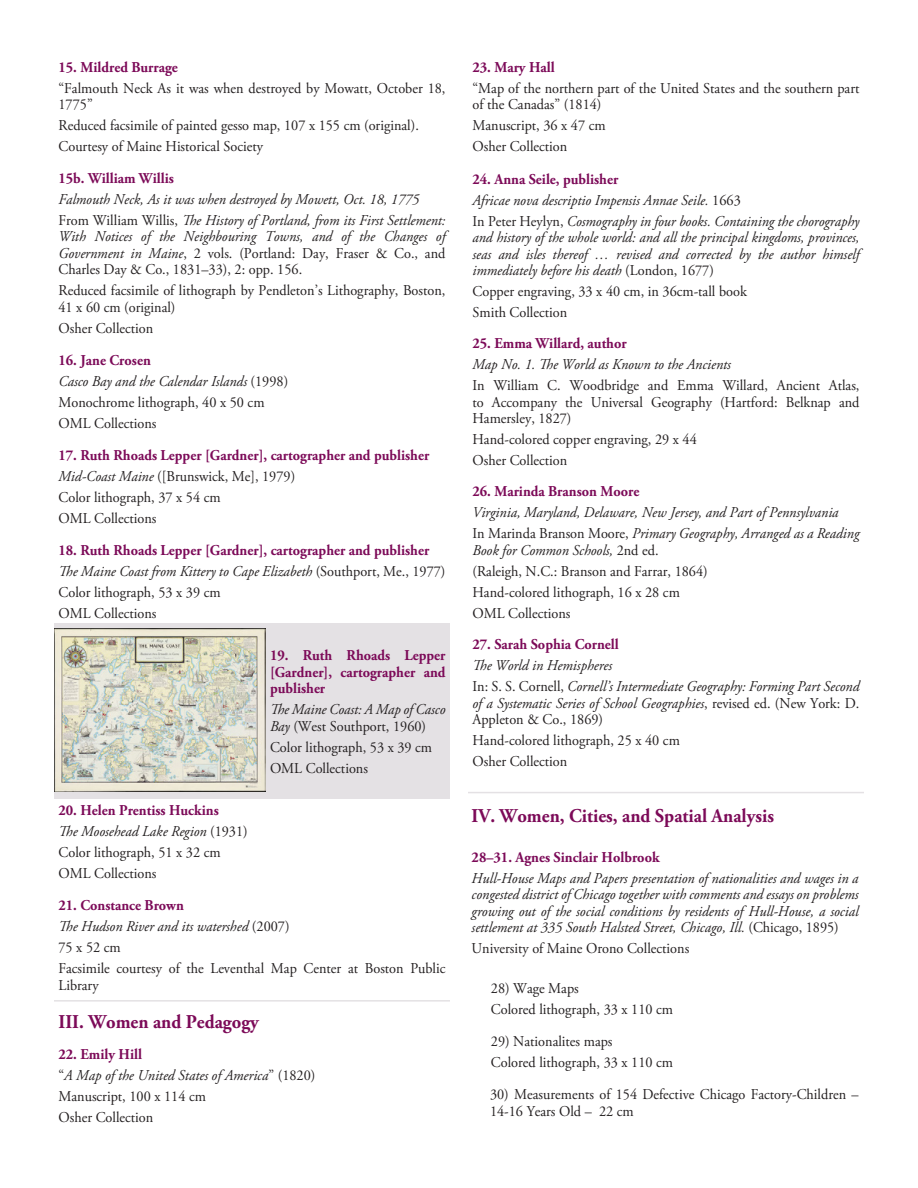
<style>
.page{position:relative;width:918px;height:1188px;background:#fff}
.page>*{position:absolute;margin:0;border:0;box-sizing:border-box;transform-origin:0 0}
.t1{font:700 19.5px "Adobe Garamond Pro";color:#7c0a58;scale:.95 1}
.t2{font:italic 15px/16.5px "Adobe Garamond Pro";color:#231f20;text-align:justify;scale:.95 1}
.t3{font:15px/16.5px "Adobe Garamond Pro";color:#231f20;scale:.95 1}
.t4{font:700 15px/16.5px "Adobe Garamond Pro";color:#7c0a58;text-align:justify;scale:.95 1}
.s1{font-style:normal}
.s2{font-style:italic}
</style>
<div class="page">
<div style="left:54px;top:623px;width:396px;height:175px;background:#e4e1e4"></div>
<img style="left:54px;top:628px;width:211px;height:164px">
<hr style="left:468px;top:792px;width:396px;height:1px;background:#e4e1e4">
<hr style="left:54px;top:1000px;width:396px;height:2px;background:#e4e1e4">
<p class="t4" style="left:58px;top:59px;width:127px">15. Mildred Burrage</p>
<p class="t3" style="left:58px;top:80px;width:409px">“Falmouth Neck As it was when destroyed by Mowatt, October 18,<br>1775”</p>
<p class="t3" style="left:58px;top:118px;width:381px">Reduced facsimile of painted gesso map, 107 x 155 cm (original).</p>
<p class="t3" style="left:58px;top:139px;width:217px">Courtesy of Maine Historical Society</p>
<p class="t4" style="left:58px;top:170px;width:123px">15b. William Willis</p>
<p class="t2" style="left:58px;top:191px;width:381px">Falmouth Neck, As it was when destroyed by Mowett, Oct. 18, 1775</p>
<p class="t2" style="left:58px;top:212px;width:409px"><span class="s1">From William Willis,</span> The History of Portland, from its First Settlement:<br>With Notices of the Neighbouring Towns, and of the Changes of Government in Maine<span class="s1">, 2 vols. (Portland: Day, Fraser &amp; Co., and Charles Day &amp; Co., 1831–33), 2: opp. 156.</span></p>
<p class="t3" style="left:58px;top:283px;width:409px">Reduced facsimile of lithograph by Pendleton’s Lithography, Boston,<br>41 x 60 cm (original)</p>
<p class="t3" style="left:58px;top:320px;width:101px">Osher Collection</p>
<p class="t4" style="left:58px;top:352px;width:99px">16. Jane Crosen</p>
<p class="t2" style="left:58px;top:373px;width:243px">Casco Bay and the Calendar Islands <span class="s1">(1998)</span></p>
<p class="t3" style="left:58px;top:394px;width:218px">Monochrome lithograph, 40 x 50 cm</p>
<p class="t3" style="left:58px;top:415px;width:105px">OML Collections</p>
<p class="t4" style="left:58px;top:447px;width:392px">17. Ruth Rhoads Lepper [Gardner], cartographer and publisher</p>
<p class="t3" style="left:58px;top:468px;width:251px"><span class="s2">Mid-Coast Maine</span> ([Brunswick, Me], 1979)</p>
<p class="t3" style="left:58px;top:489px;width:172px">Color lithograph, 37 x 54 cm</p>
<p class="t3" style="left:58px;top:510px;width:105px">OML Collections</p>
<p class="t4" style="left:58px;top:542px;width:392px">18. Ruth Rhoads Lepper [Gardner], cartographer and publisher</p>
<p class="t2" style="left:58px;top:563px;width:409px">The Maine Coast from Kittery to Cape Elizabeth <span class="s1">(Southport, Me., 1977)</span></p>
<p class="t3" style="left:58px;top:584px;width:172px">Color lithograph, 53 x 39 cm</p>
<p class="t3" style="left:58px;top:605px;width:105px">OML Collections</p>
<p class="t4" style="left:270px;top:647px;width:186px">19. Ruth Rhoads Lepper [Gardner], cartographer and publisher</p>
<p class="t2" style="left:270px;top:702px;width:186px">The Maine Coast: A Map of Casco<br>Bay <span class="s1">(West Southport, 1960)</span></p>
<p class="t3" style="left:270px;top:739px;width:172px">Color lithograph, 53 x 39 cm</p>
<p class="t3" style="left:270px;top:760px;width:105px">OML Collections</p>
<p class="t4" style="left:58px;top:802px;width:170px">20. Helen Prentiss Huckins</p>
<p class="t2" style="left:58px;top:824px;width:201px">The Moosehead Lake Region <span class="s1">(1931)</span></p>
<p class="t3" style="left:58px;top:845px;width:172px">Color lithograph, 51 x 32 cm</p>
<p class="t3" style="left:58px;top:866px;width:105px">OML Collections</p>
<p class="t4" style="left:58px;top:897px;width:133px">21. Constance Brown</p>
<p class="t2" style="left:58px;top:918px;width:245px">The Hudson River and its watershed <span class="s1">(2007)</span></p>
<p class="t3" style="left:58px;top:940px;width:67px">75 x 52 cm</p>
<p class="t3" style="left:58px;top:961px;width:409px">Facsimile courtesy of the Leventhal Map Center at Boston Public<br>Library</p>
<p class="t1" style="left:58px;top:1010px;width:212px">III. Women and Pedagogy</p>
<p class="t4" style="left:58px;top:1047px;width:89px">22. Emily Hill</p>
<p class="t2" style="left:58px;top:1068px;width:272px"><span class="s1">“</span>A Map of the United States of America<span class="s1">” (1820)</span></p>
<p class="t3" style="left:58px;top:1089px;width:157px">Manuscript, 100 x 114 cm</p>
<p class="t3" style="left:58px;top:1110px;width:101px">Osher Collection</p>
<p class="t4" style="left:472px;top:59px;width:88px">23. Mary Hall</p>
<p class="t3" style="left:472px;top:80px;width:409px">“Map of the northern part of the United States and the southern part of the Canadas” (1814)</p>
<p class="t3" style="left:472px;top:118px;width:142px">Manuscript, 36 x 47 cm</p>
<p class="t3" style="left:472px;top:139px;width:101px">Osher Collection</p>
<p class="t4" style="left:472px;top:171px;width:155px">24. Anna Seile, publisher</p>
<p class="t2" style="left:472px;top:192px;width:284px">Africae nova descriptio Impensis Annae Seile. <span class="s1">1663</span></p>
<p class="t2" style="left:472px;top:213px;width:409px"><span class="s1">In Peter Heylyn,</span> Cosmography in four books. Containing the chorography and history of the whole world: and all the principal kingdoms, provinces, seas and isles thereof … revised and corrected by the author himself immediately before his death <span class="s1">(London, 1677)</span></p>
<p class="t3" style="left:472px;top:284px;width:290px">Copper engraving, 33 x 40 cm, in 36cm-tall book</p>
<p class="t3" style="left:472px;top:305px;width:101px">Smith Collection</p>
<p class="t4" style="left:472px;top:336px;width:164px">25. Emma Willard, author</p>
<p class="t2" style="left:472px;top:357px;width:274px">Map No. 1. The World as Known to the Ancients</p>
<p class="t3" style="left:472px;top:378px;width:409px;text-align:justify">In William C. Woodbridge and Emma Willard, Ancient Atlas, to Accompany the Universal Geography (Hartford: Belknap and Hamersley, 1827)</p>
<p class="t3" style="left:472px;top:432px;width:238px">Hand-colored copper engraving, 29 x 44</p>
<p class="t3" style="left:472px;top:453px;width:101px">Osher Collection</p>
<p class="t4" style="left:472px;top:483px;width:177px">26. Marinda Branson Moore</p>
<p class="t2" style="left:472px;top:504px;width:387px">Virginia, Maryland, Delaware, New Jersey, and Part of Pennsylvania</p>
<p class="t2" style="left:472px;top:525px;width:409px"><span class="s1">In Marinda Branson Moore,</span> Primary Geography, Arranged as a Reading<br>Book for Common Schools, <span class="s1">2nd ed.</span></p>
<p class="t3" style="left:472px;top:563px;width:249px">(Raleigh, N.C.: Branson and Farrar, 1864)</p>
<p class="t3" style="left:472px;top:584px;width:220px">Hand-colored lithograph, 16 x 28 cm</p>
<p class="t3" style="left:472px;top:605px;width:105px">OML Collections</p>
<p class="t4" style="left:472px;top:637px;width:156px">27. Sarah Sophia Cornell</p>
<p class="t2" style="left:472px;top:658px;width:149px">The World in Hemispheres</p>
<p class="t2" style="left:472px;top:679px;width:409px"><span class="s1">In: S. S. Cornell,</span> Cornell’s Intermediate Geography: Forming Part Second of a Systematic Series of School Geographies<span class="s1">, revised ed. (New York: D.<br>Appleton &amp; Co., 1869)</span></p>
<p class="t3" style="left:472px;top:733px;width:220px">Hand-colored lithograph, 25 x 40 cm</p>
<p class="t3" style="left:472px;top:754px;width:101px">Osher Collection</p>
<p class="t1" style="left:472px;top:805px;width:320px">IV. Women, Cities, and Spatial Analysis</p>
<p class="t4" style="left:472px;top:849px;width:199px">28–31. Agnes Sinclair Holbrook</p>
<p class="t2" style="left:472px;top:870px;width:409px">Hull-House Maps and Papers presentation of nationalities and wages in a congested district of Chicago together with comments and essays on problems growing out of the social conditions by residents of Hull-House, a social settlement at 335 South Halsted Street, Chicago, Ill. <span class="s1">(Chicago, 1895)</span></p>
<p class="t3" style="left:472px;top:941px;width:231px">University of Maine Orono Collections</p>
<p class="t3" style="left:491px;top:981px;width:94px">28) Wage Maps</p>
<p class="t3" style="left:491px;top:1002px;width:193px">Colored lithograph, 33 x 110 cm</p>
<p class="t3" style="left:491px;top:1034px;width:130px">29) Nationalites maps</p>
<p class="t3" style="left:491px;top:1055px;width:193px">Colored lithograph, 33 x 110 cm</p>
<p class="t3" style="left:490px;top:1087px;width:389px">30) Measurements of 154 Defective Chicago Factory-Children –<br>14-16 Years Old – 22 cm</p>
</div>
